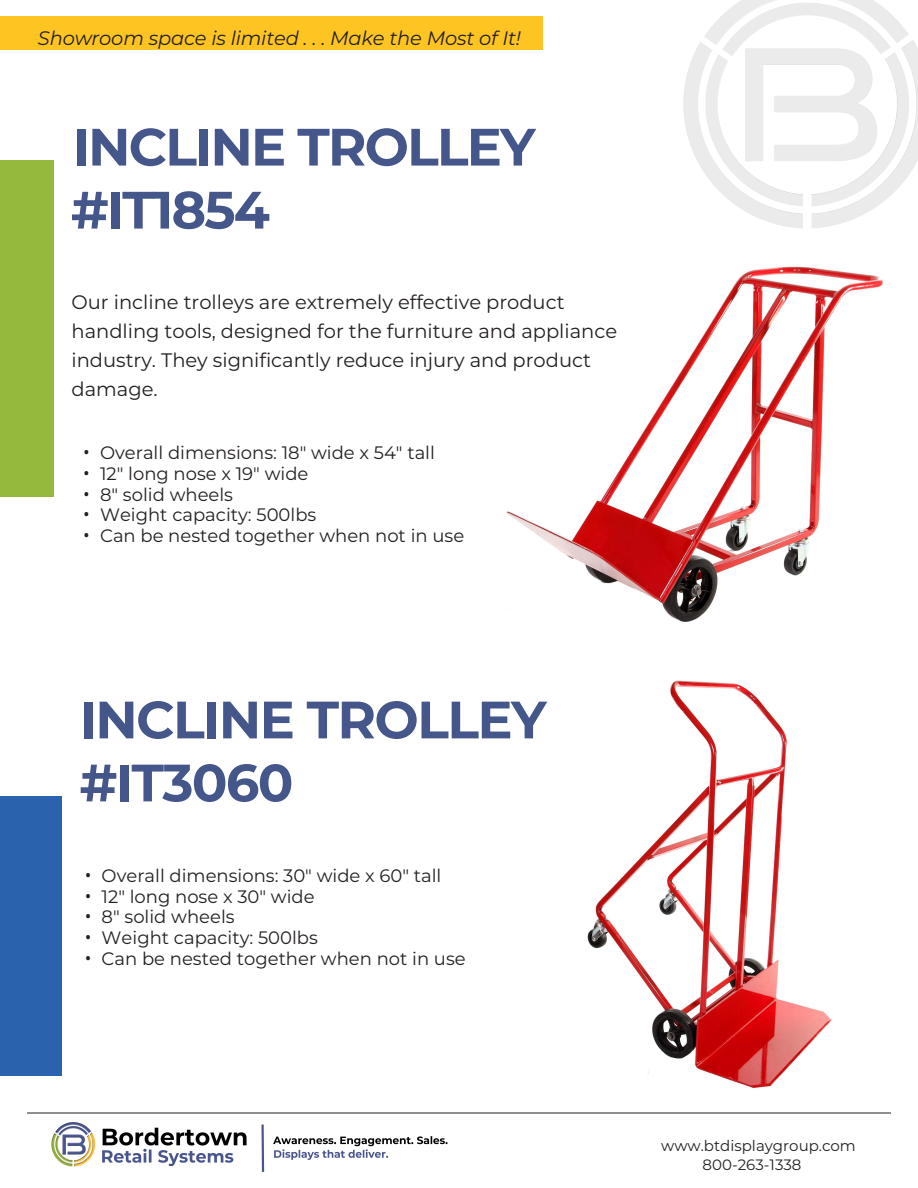
<style>
.page{position:relative;width:918px;height:1188px;background:#fff}
.page>*{position:absolute;margin:0;border:0;box-sizing:border-box;transform-origin:0 0}
.t1{font:700 52.5px/63px "Montserrat";letter-spacing:-.035em;color:#45568b}
.t2{font:19.5px/29.1px "Montserrat";color:#231f20}
.t3{font:italic 19.5px "Montserrat";letter-spacing:-.01em;color:#231f20}
.t4{font:18px "Montserrat";color:#231f20}
.t5{font:15px/19.5px "Montserrat";color:#231f20}
.s1{font-family:"Roboto"}
</style>
<div class="page">
<img style="left:506px;top:266px;width:377px;height:356px">
<img style="left:587px;top:680px;width:245px;height:408px">
<svg style="left:683px;top:0;width:226px;height:228px"></svg>
<div style="left:811px;top:39px;width:107px;height:190px;background:#231f20;opacity:.75"></div>
<hr style="left:27px;top:1113px;width:864px;height:1px;background:#231f20">
<div style="left:0;top:160px;width:54px;height:337px;background:#95b93c"></div>
<div style="left:0;top:796px;width:62px;height:280px;background:#2b62ae"></div>
<img style="left:51px;top:1122px;width:397px;height:50px">
<div style="left:0;top:16px;width:543px;height:34px;background:#fec422"></div>
<p class="t3" style="left:38px;top:25px;width:485px">Showroom space is limited . . . Make the Most of It!</p>
<p class="t1" style="left:71px;top:113px;width:466px">INCLINE TROLLEY #IT1854</p>
<p class="t2" style="left:72px;top:287px;width:547px">Our incline trolleys are extremely effective product handling tools, designed for the furniture and appliance industry. They significantly reduce injury and product damage.</p>
<p class="t4" style="left:84px;top:440px;width:353px"><span class="s1">•</span> Overall dimensions: 18" wide x 54" tall</p>
<p class="t4" style="left:84px;top:461px;width:226px"><span class="s1">•</span> 12" long nose x 19" wide</p>
<p class="t4" style="left:84px;top:482px;width:151px"><span class="s1">•</span> 8" solid wheels</p>
<p class="t4" style="left:84px;top:503px;width:234px"><span class="s1">•</span> Weight capacity: 500lbs</p>
<p class="t4" style="left:84px;top:523px;width:382px"><span class="s1">•</span> Can be nested together when not in use</p>
<p class="t1" style="left:80px;top:686px;width:468px">INCLINE TROLLEY #IT3060</p>
<p class="t4" style="left:85px;top:863px;width:358px"><span class="s1">•</span> Overall dimensions: 30" wide x 60" tall</p>
<p class="t4" style="left:85px;top:884px;width:231px"><span class="s1">•</span> 12" long nose x 30" wide</p>
<p class="t4" style="left:85px;top:905px;width:151px"><span class="s1">•</span> 8" solid wheels</p>
<p class="t4" style="left:85px;top:925px;width:234px"><span class="s1">•</span> Weight capacity: 500lbs</p>
<p class="t4" style="left:85px;top:946px;width:382px"><span class="s1">•</span> Can be nested together when not in use</p>
<p class="t5" style="left:703px;top:1135px;width:155px;text-indent:-41px">www.btdisplaygroup.com<br>800-263-1338</p>
</div>
